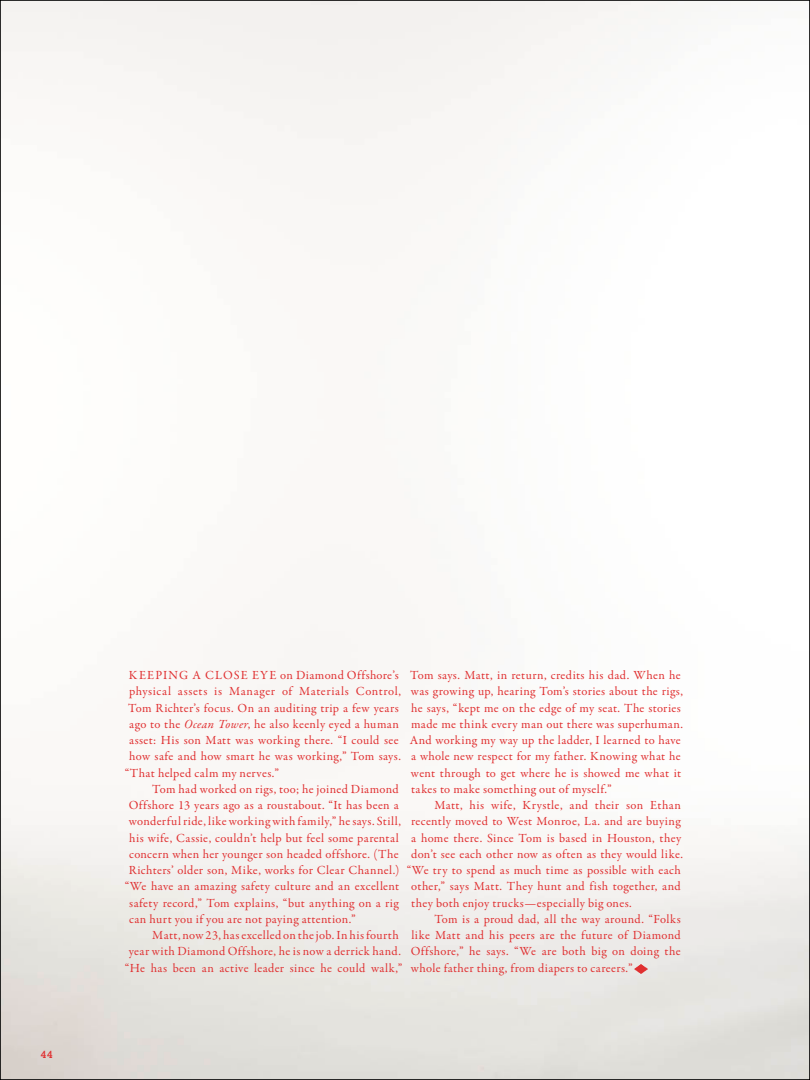
<style>
.page{position:relative;width:810px;height:1080px;background:#fff}
.page>*{position:absolute;margin:0;border:0;box-sizing:border-box;transform-origin:0 0}
.t1{font:12.5px/16.2px "Garamond Premr Pro";letter-spacing:.025em;color:#e03031}
.t2{font:12.5px "Garamond Premr Pro";letter-spacing:.05em;color:#e03031}
.t3{font:700 10px "Stymie BT";color:#e03031}
.s1{font-style:italic}
</style>
<div class="page">
<svg style="left:635px;top:964px;width:12px;height:9px"></svg>
<svg style="left:809px;top:0;width:1px;height:1080px"></svg>
<p class="t3" style="left:41px;top:1048px;width:7px">44</p>
<p class="t2" style="left:129px;top:668px;width:271px">Keeping a clos e ey e on Diamond Offshore’s</p>
<p class="t2" style="left:129px;top:684px;width:274px">physical assets is Manager of Materials Control,</p>
<p class="t1" style="left:128px;top:700px;width:272px">Tom Richter’s focus. On an auditing trip a few years</p>
<p class="t1" style="left:129px;top:716px;width:271px">ago to the <span class="s1">Ocean Tower</span>, he also keenly eyed a human</p>
<p class="t1" style="left:129px;top:732px;width:271px">asset: His son Matt was working there. “I could see</p>
<p class="t1" style="left:129px;top:749px;width:273px">how safe and how smart he was working,” Tom says.</p>
<p class="t1" style="left:125px;top:765px;width:156px">“That helped calm my nerves.”</p>
<p class="t1" style="left:152px;top:781px;width:248px">Tom had worked on rigs, too; he joined Diamond</p>
<p class="t1" style="left:129px;top:797px;width:272px">Offshore 13 years ago as a roustabout. “It has been a</p>
<p class="t1" style="left:129px;top:814px;width:274px">wonderful ride, like working with family,” he says. Still,</p>
<p class="t1" style="left:129px;top:830px;width:271px">his wife, Cassie, couldn’t help but feel some parental</p>
<p class="t1" style="left:129px;top:846px;width:271px">concern when her younger son headed offshore. (The</p>
<p class="t1" style="left:129px;top:862px;width:272px">Richters’ older son, Mike, works for Clear Channel.)</p>
<p class="t1" style="left:125px;top:879px;width:276px">“We have an amazing safety culture and an excellent</p>
<p class="t1" style="left:129px;top:895px;width:271px">safety record,” Tom explains, “but anything on a rig</p>
<p class="t1" style="left:129px;top:911px;width:228px">can hurt you if you are not paying attention.”</p>
<p class="t1" style="left:152px;top:927px;width:248px">Matt, now 23, has excelled on the job. In his fourth</p>
<p class="t1" style="left:129px;top:944px;width:274px">year with Diamond Offshore, he is now a derrick hand.</p>
<p class="t1" style="left:125px;top:960px;width:279px">“He has been an active leader since he could walk,”</p>
<p class="t1" style="left:410px;top:667px;width:275px">Tom says. Matt, in return, credits his dad. When he was growing up, hearing Tom’s stories about the rigs, he says, “kept me on the edge of my seat. The stories made me think every man out there was superhuman.<br>And working my way up the ladder, I learned to have a whole new respect for my father. Knowing what he went through to get where he is showed me what it takes to make something out of myself.”</p>
<p class="t1" style="left:434px;top:797px;width:248px">Matt, his wife, Krystle, and their son Ethan</p>
<p class="t1" style="left:411px;top:814px;width:272px">recently moved to West Monroe, La. and are buying</p>
<p class="t1" style="left:411px;top:830px;width:271px">a home there. Since Tom is based in Houston, they</p>
<p class="t1" style="left:411px;top:846px;width:273px">don’t see each other now as often as they would like.</p>
<p class="t1" style="left:407px;top:862px;width:276px">“We try to spend as much time as possible with each</p>
<p class="t1" style="left:411px;top:879px;width:271px">other,” says Matt. They hunt and fish together, and</p>
<p class="t1" style="left:411px;top:895px;width:222px">they both enjoy trucks—especially big ones.</p>
<p class="t1" style="left:434px;top:911px;width:248px">Tom is a proud dad, all the way around. “Folks</p>
<p class="t1" style="left:411px;top:927px;width:271px">like Matt and his peers are the future of Diamond</p>
<p class="t1" style="left:411px;top:944px;width:271px">Offshore,” he says. “We are both big on doing the</p>
<p class="t1" style="left:411px;top:960px;width:223px">whole father thing, from diapers to careers.”</p>
</div>
